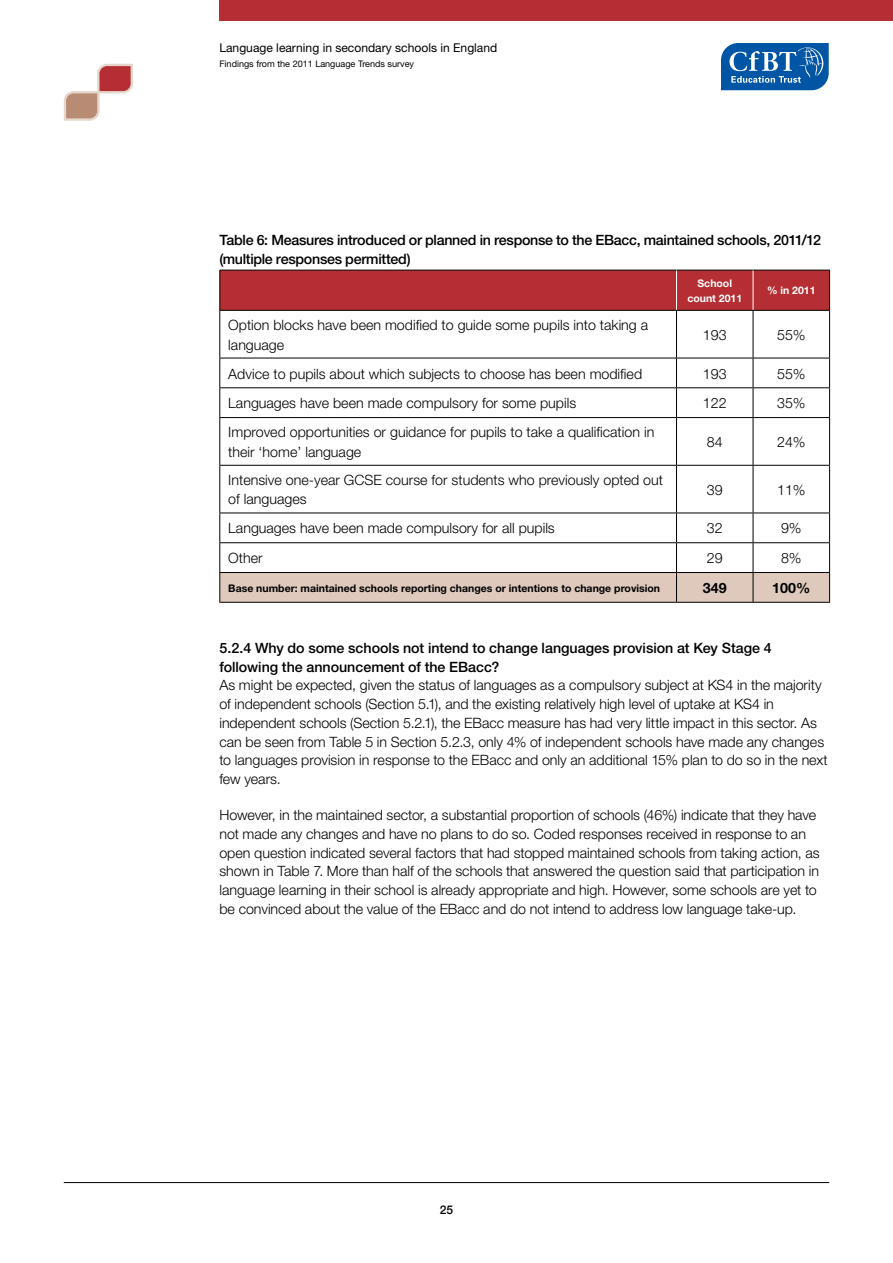
<style>
.page{position:relative;width:893px;height:1263px;background:#fff}
.page>*{position:absolute;margin:0;border:0;box-sizing:border-box;transform-origin:0 0}
.t1{font:300 14.25px/18.8px "Helvetica Neue LT";color:#000}
.t2{font:500 14.25px/18.8px "Helvetica Neue LT";letter-spacing:-.015em;color:#000}
.t3{font:700 14.25px "Helvetica Neue LT";color:#000}
.t4{font:12.15px "Helvetica Neue LT";color:#000}
.t5{font:500 12px "Helvetica Neue LT";color:#000}
.t6{font:700 10.5px "Helvetica Neue LT";color:#000}
.t7{font:700 10.5px/15px "Helvetica Neue LT";color:#fff;text-align:center}
.t8{font:9px "Helvetica Neue LT";color:#000}
</style>
<div class="page">
<svg style="left:721px;top:43px;width:108px;height:47px;background:#2c72b3"></svg>
<svg style="left:63px;top:63px;width:70px;height:58px"></svg>
<div style="left:219px;top:0;width:674px;height:20px;background:#b42e34"></div>
<hr style="left:64px;top:1182px;width:765px;height:1px;background:#000">
<div style="left:220px;top:271px;width:609px;height:39px;background:#b42e34"></div>
<hr style="left:219px;top:270px;width:457px;height:1px;background:#000">
<hr style="left:219px;top:270px;width:1px;height:40px;background:#000">
<hr style="left:676px;top:270px;width:77px;height:1px;background:#000">
<hr style="left:753px;top:270px;width:77px;height:1px;background:#000">
<hr style="left:829px;top:270px;width:1px;height:40px;background:#000">
<hr style="left:219px;top:311px;width:1px;height:47px;background:#000">
<hr style="left:829px;top:311px;width:1px;height:47px;background:#000">
<svg style="left:219px;top:359px;width:1px;height:58px"></svg>
<svg style="left:829px;top:359px;width:1px;height:58px"></svg>
<hr style="left:219px;top:418px;width:1px;height:47px;background:#000">
<hr style="left:829px;top:418px;width:1px;height:47px;background:#000">
<hr style="left:219px;top:466px;width:1px;height:47px;background:#000">
<hr style="left:829px;top:466px;width:1px;height:47px;background:#000">
<hr style="left:219px;top:602px;width:457px;height:1px;background:#000">
<hr style="left:676px;top:602px;width:77px;height:1px;background:#000">
<hr style="left:753px;top:602px;width:77px;height:1px;background:#000">
<hr style="left:676px;top:270px;width:1px;height:40px;background:#fff">
<hr style="left:753px;top:270px;width:1px;height:40px;background:#fff">
<hr style="left:219px;top:310px;width:457px;height:1px;background:#000">
<hr style="left:676px;top:310px;width:77px;height:1px;background:#000">
<hr style="left:753px;top:310px;width:77px;height:1px;background:#000">
<hr style="left:219px;top:358px;width:457px;height:1px;background:#000">
<hr style="left:676px;top:358px;width:77px;height:1px;background:#000">
<hr style="left:753px;top:358px;width:77px;height:1px;background:#000">
<hr style="left:219px;top:387px;width:457px;height:1px;background:#000">
<hr style="left:676px;top:387px;width:77px;height:1px;background:#000">
<hr style="left:753px;top:387px;width:77px;height:1px;background:#000">
<hr style="left:219px;top:417px;width:457px;height:1px;background:#000">
<hr style="left:676px;top:417px;width:77px;height:1px;background:#000">
<hr style="left:753px;top:417px;width:77px;height:1px;background:#000">
<hr style="left:219px;top:465px;width:457px;height:1px;background:#000">
<hr style="left:676px;top:465px;width:77px;height:1px;background:#000">
<hr style="left:753px;top:465px;width:77px;height:1px;background:#000">
<hr style="left:676px;top:311px;width:1px;height:47px;background:#000">
<hr style="left:753px;top:311px;width:1px;height:47px;background:#000">
<svg style="left:676px;top:358px;width:1px;height:59px"></svg>
<svg style="left:753px;top:358px;width:1px;height:59px"></svg>
<hr style="left:676px;top:418px;width:1px;height:47px;background:#000">
<hr style="left:753px;top:418px;width:1px;height:47px;background:#000">
<hr style="left:676px;top:466px;width:1px;height:47px;background:#000">
<hr style="left:753px;top:466px;width:1px;height:47px;background:#000">
<svg style="left:219px;top:513px;width:611px;height:89px"></svg>
<p class="t4" style="left:219px;top:40px;width:279px">Language learning in secondary schools in England</p>
<p class="t8" style="left:219px;top:59px;width:196px">Findings from the 2011 Language Trends survey</p>
<p class="t2" style="left:219px;top:230px;width:603px">Table 6: Measures introduced or planned in response to the EBacc, maintained schools, 2011/12 (multiple responses permitted)</p>
<p class="t7" style="left:687px;top:275px;width:56px">School count 2011</p>
<p class="t7" style="left:767px;top:283px;width:50px">% in 2011</p>
<p class="t1" style="left:228px;top:315px;width:421px;line-height:19.5px">Option blocks have been modified to guide some pupils into taking a language</p>
<p class="t1" style="left:703px;top:325px;width:25px">193</p>
<p class="t1" style="left:777px;top:325px;width:30px">55%</p>
<p class="t1" style="left:228px;top:364px;width:415px">Advice to pupils about which subjects to choose has been modified</p>
<p class="t1" style="left:703px;top:364px;width:25px">193</p>
<p class="t1" style="left:777px;top:364px;width:30px">55%</p>
<p class="t1" style="left:228px;top:394px;width:349px">Languages have been made compulsory for some pupils</p>
<p class="t1" style="left:703px;top:394px;width:25px">122</p>
<p class="t1" style="left:777px;top:394px;width:30px">35%</p>
<p class="t1" style="left:228px;top:422px;width:428px;line-height:19.5px">Improved opportunities or guidance for pupils to take a qualification in their ‘home’ language</p>
<p class="t1" style="left:707px;top:432px;width:17px">84</p>
<p class="t1" style="left:777px;top:432px;width:30px">24%</p>
<p class="t1" style="left:228px;top:470px;width:436px;line-height:19.5px">Intensive one-year GCSE course for students who previously opted out of languages</p>
<p class="t1" style="left:707px;top:480px;width:17px">39</p>
<p class="t1" style="left:777px;top:480px;width:30px">11%</p>
<p class="t1" style="left:228px;top:519px;width:328px">Languages have been made compulsory for all pupils</p>
<p class="t1" style="left:707px;top:519px;width:17px">32</p>
<p class="t1" style="left:781px;top:519px;width:22px">9%</p>
<p class="t1" style="left:228px;top:548px;width:36px">Other</p>
<p class="t1" style="left:707px;top:548px;width:17px">29</p>
<p class="t1" style="left:781px;top:548px;width:22px">8%</p>
<p class="t6" style="left:228px;top:581px;width:433px">Base number: maintained schools reporting changes or intentions to change provision</p>
<p class="t3" style="left:703px;top:579px;width:25px">349</p>
<p class="t3" style="left:772px;top:579px;width:40px">100%</p>
<p class="t2" style="left:219px;top:638px;width:554px">5.2.4 Why do some schools not intend to change languages provision at Key Stage 4 following the announcement of the EBacc?</p>
<p class="t1" style="left:219px;top:676px;width:610px">As might be expected, given the status of languages as a compulsory subject at KS4 in the majority of independent schools (Section 5.1), and the existing relatively high level of uptake at KS4 in independent schools (Section 5.2.1), the EBacc measure has had very little impact in this sector. As can be seen from Table 5 in Section 5.2.3, only 4% of independent schools have made any changes to languages provision in response to the EBacc and only an additional 15% plan to do so in the next few years.</p>
<p class="t1" style="left:219px;top:805px;width:602px">However, in the maintained sector, a substantial proportion of schools (46%) indicate that they have not made any changes and have no plans to do so. Coded responses received in response to an open question indicated several factors that had stopped maintained schools from taking action, as shown in Table 7. More than half of the schools that answered the question said that participation in language learning in their school is already appropriate and high. However, some schools are yet to be convinced about the value of the EBacc and do not intend to address low language take-up.</p>
<p class="t5" style="left:440px;top:1202px;width:15px">25</p>
</div>
